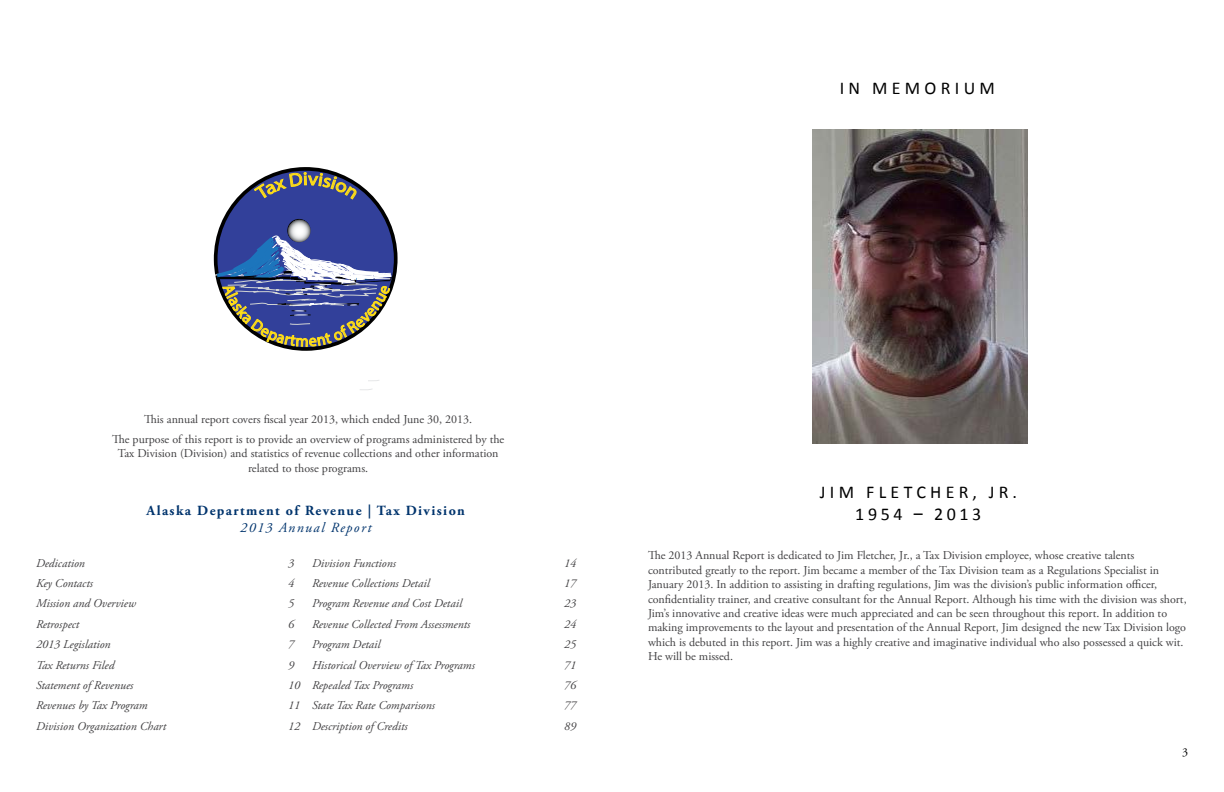
<style>
.page{position:relative;width:1224px;height:792px;background:#fff}
.page>*{position:absolute;margin:0;border:0;box-sizing:border-box;transform-origin:0 0}
.t1{font:18px/21.6px "Calibri";letter-spacing:.24em;color:#000;text-align:center}
.t2{font:700 14px "Adobe Garamond Pro";letter-spacing:.1em;color:#00346d}
.t3{font:italic 14px "Adobe Garamond Pro";letter-spacing:.1em;color:#00346d}
.t4{font:12px/14.4px "Adobe Garamond Pro";color:#414042;text-align:center}
.t5{font:italic 12px "Adobe Garamond Pro";color:#414042}
.t6{font:12px "Adobe Garamond Pro";color:#000}
</style>
<div class="page">
<img style="left:812px;top:129px;width:215px;height:315px">
<svg style="left:360px;top:389px;width:12px;height:1px"></svg>
<svg style="left:213px;top:167px;width:185px;height:184px"></svg>
<h1 class="t1" style="left:840px;top:77px;width:157px">I N M EMORIUM</h1>
<p class="t4" style="left:112px;top:409px;width:394px;line-height:20.4px">This annual report covers fiscal year 2013, which ended June 30, 2013.<br>The purpose of this report is to provide an overview of programs administered by the</p>
<p class="t4" style="left:118px;top:447px;width:382px">Tax Division (Division) and statistics of revenue collections and other information related to those programs.</p>
<p class="t2" style="left:147px;top:503px;width:320px">Alaska Department of Revenue | Tax Division</p>
<p class="t3" style="left:240px;top:519px;width:133px">2013 Annual Report</p>
<p class="t5" style="left:36px;top:556px;width:50px">Dedication</p>
<p class="t5" style="left:288px;top:556px;width:7px">3</p>
<p class="t5" style="left:36px;top:576px;width:58px">Key Contacts</p>
<p class="t5" style="left:288px;top:576px;width:7px">4</p>
<p class="t5" style="left:36px;top:596px;width:101px">Mission and Overview</p>
<p class="t5" style="left:288px;top:596px;width:7px">5</p>
<p class="t5" style="left:36px;top:617px;width:45px">Retrospect</p>
<p class="t5" style="left:288px;top:617px;width:7px">6</p>
<p class="t5" style="left:36px;top:637px;width:76px">2013 Legislation</p>
<p class="t5" style="left:288px;top:637px;width:7px">7</p>
<p class="t5" style="left:36px;top:658px;width:80px">Tax Returns Filed</p>
<p class="t5" style="left:288px;top:658px;width:7px">9</p>
<p class="t5" style="left:36px;top:678px;width:99px">Statement of Revenues</p>
<p class="t5" style="left:288px;top:678px;width:13px">10</p>
<p class="t5" style="left:36px;top:698px;width:113px">Revenues by Tax Program</p>
<p class="t5" style="left:288px;top:698px;width:13px">11</p>
<p class="t5" style="left:36px;top:719px;width:132px">Division Organization Chart</p>
<p class="t5" style="left:288px;top:719px;width:13px">12</p>
<p class="t5" style="left:312px;top:556px;width:85px">Division Functions</p>
<p class="t5" style="left:564px;top:556px;width:13px">14</p>
<p class="t5" style="left:312px;top:576px;width:119px">Revenue Collections Detail</p>
<p class="t5" style="left:564px;top:576px;width:13px">17</p>
<p class="t5" style="left:312px;top:596px;width:151px">Program Revenue and Cost Detail</p>
<p class="t5" style="left:564px;top:596px;width:13px">23</p>
<p class="t5" style="left:312px;top:617px;width:160px">Revenue Collected From Assessments</p>
<p class="t5" style="left:564px;top:617px;width:13px">24</p>
<p class="t5" style="left:312px;top:637px;width:70px">Program Detail</p>
<p class="t5" style="left:564px;top:637px;width:13px">25</p>
<p class="t5" style="left:312px;top:658px;width:164px">Historical Overview of Tax Programs</p>
<p class="t5" style="left:564px;top:658px;width:13px">71</p>
<p class="t5" style="left:312px;top:678px;width:103px">Repealed Tax Programs</p>
<p class="t5" style="left:564px;top:678px;width:13px">76</p>
<p class="t5" style="left:312px;top:698px;width:125px">State Tax Rate Comparisons</p>
<p class="t5" style="left:564px;top:698px;width:13px">77</p>
<p class="t5" style="left:312px;top:719px;width:97px">Description of Credits</p>
<p class="t5" style="left:564px;top:719px;width:13px">89</p>
<h1 class="t1" style="left:820px;top:482px;width:199px">JIM FLETCHER, JR.<br>1954 – 2013</h1>
<p class="t4" style="left:648px;top:549px;width:540px;text-align:left">The 2013 Annual Report is dedicated to Jim Fletcher, Jr., a Tax Division employee, whose creative talents contributed greatly to the report. Jim became a member of the Tax Division team as a Regulations Specialist in January 2013. In addition to assisting in drafting regulations, Jim was the division’s public information officer, confidentiality trainer, and creative consultant for the Annual Report. Although his time with the division was short, Jim’s innovative and creative ideas were much appreciated and can be seen throughout this report. In addition to making improvements to the layout and presentation of the Annual Report, Jim designed the new Tax Division logo which is debuted in this report. Jim was a highly creative and imaginative individual who also possessed a quick wit.<br>He will be missed.</p>
<p class="t6" style="left:1182px;top:745px;width:7px">3</p>
</div>
